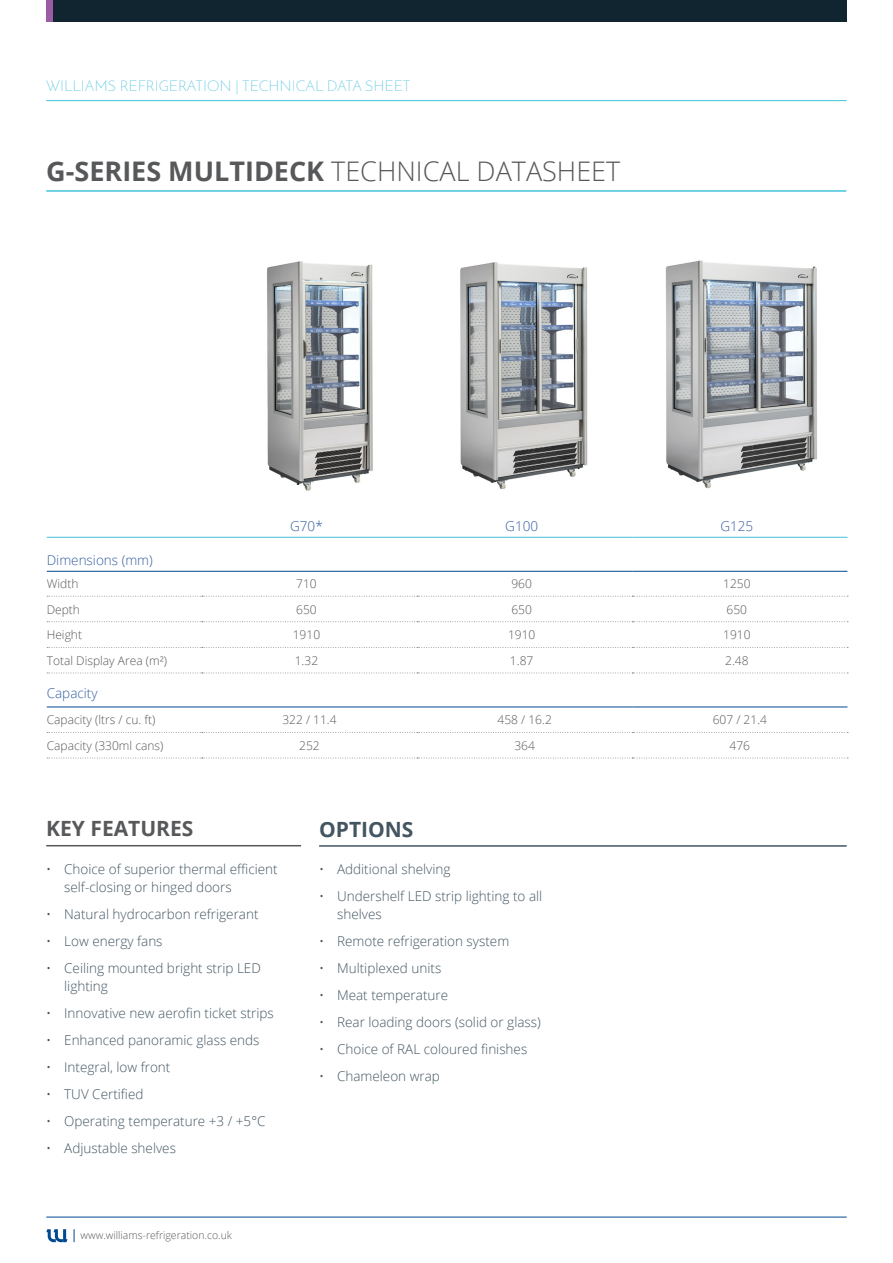
<style>
.page{position:relative;width:893px;height:1263px;background:#fff}
.page>*{position:absolute;margin:0;border:0;box-sizing:border-box;transform-origin:0 0}
.t1{font:300 27px "Open Sans";color:#57585a}
.t2{font:700 21px "Open Sans";color:#57585a}
.t3{font:700 21px "Open Sans";color:#435561}
.t4{font:300 15px "Josefin Sans";color:#6fcde3}
.t5{font:300 13.5px/18px "Open Sans";color:#435561}
.Table_H4{font:300 13.5px "Open Sans";color:#365fa0}
.Body{font:300 13.5px "Open Sans";color:#365fa0}
.TableBody_Data{font:300 12px "Open Sans";color:#57585a}
.t6{font:300 10.5px "Open Sans";color:#57585a}
.s1{font-weight:700}
</style>
<div class="page">
<hr style="left:46px;top:845px;width:255px;height:1px;background:#57585a">
<hr style="left:319px;top:845px;width:528px;height:2px;background:#435561">
<hr style="left:46px;top:190px;width:800px;height:2px;background:#42c3dc">
<hr style="left:46px;top:100px;width:801px;height:1px;background:#42c3dc">
<div style="left:53px;top:0;width:794px;height:21px;background:#112530"></div>
<div style="left:47px;top:0;width:6px;height:21px;background:#9b5ba5"></div>
<svg style="left:47px;top:596px;width:801px;height:1px"></svg>
<svg style="left:47px;top:621px;width:801px;height:1px"></svg>
<svg style="left:47px;top:647px;width:801px;height:1px"></svg>
<hr style="left:47px;top:571px;width:155px;height:1px;background:#014990">
<hr style="left:202px;top:571px;width:215px;height:1px;background:#014990">
<hr style="left:417px;top:571px;width:215px;height:1px;background:#014990">
<hr style="left:632px;top:571px;width:215px;height:1px;background:#014990">
<hr style="left:47px;top:537px;width:155px;height:1px;background:#42c3dc">
<hr style="left:202px;top:537px;width:215px;height:1px;background:#42c3dc">
<hr style="left:417px;top:537px;width:215px;height:1px;background:#42c3dc">
<hr style="left:632px;top:537px;width:215px;height:1px;background:#42c3dc">
<hr style="left:47px;top:707px;width:155px;height:1px;background:#014990">
<hr style="left:202px;top:707px;width:215px;height:1px;background:#014990">
<hr style="left:417px;top:707px;width:215px;height:1px;background:#014990">
<hr style="left:632px;top:707px;width:215px;height:1px;background:#014990">
<svg style="left:47px;top:732px;width:801px;height:1px"></svg>
<svg style="left:47px;top:758px;width:801px;height:1px"></svg>
<svg style="left:47px;top:672px;width:801px;height:1px"></svg>
<img style="left:267px;top:261px;width:106px;height:230px">
<img style="left:460px;top:262px;width:128px;height:228px">
<img style="left:665px;top:260px;width:152px;height:229px">
<hr style="left:46px;top:1217px;width:801px;height:1px;background:#014990">
<svg style="left:46px;top:1229px;width:22px;height:13px"></svg>
<svg style="left:74px;top:1229px;width:1px;height:13px"></svg>
<p class="t4" style="left:46px;top:77px;width:366px">WILLIAMS REFRIGERATION | TECHNICAL DATA SHEET</p>
<h1 class="t1" style="left:46px;top:153px;width:575px"><span class="s1">G-SERIES MULTIDECK</span> TECHNICAL DATASHEET</h1>
<p class="Body" style="left:290px;top:517px;width:34px">G70*</p>
<p class="Body" style="left:505px;top:517px;width:34px">G100</p>
<p class="Body" style="left:720px;top:517px;width:34px">G125</p>
<p class="Table_H4" style="left:47px;top:551px;width:108px">Dimensions (mm)</p>
<p class="TableBody_Data" style="left:47px;top:576px;width:33px">Width</p>
<p class="TableBody_Data" style="left:296px;top:576px;width:22px">710</p>
<p class="TableBody_Data" style="left:511px;top:576px;width:22px">960</p>
<p class="TableBody_Data" style="left:723px;top:576px;width:29px">1250</p>
<p class="TableBody_Data" style="left:47px;top:601px;width:35px">Depth</p>
<p class="TableBody_Data" style="left:296px;top:601px;width:22px">650</p>
<p class="TableBody_Data" style="left:511px;top:601px;width:22px">650</p>
<p class="TableBody_Data" style="left:727px;top:601px;width:22px">650</p>
<p class="TableBody_Data" style="left:47px;top:627px;width:37px">Height</p>
<p class="TableBody_Data" style="left:293px;top:627px;width:29px">1910</p>
<p class="TableBody_Data" style="left:508px;top:627px;width:29px">1910</p>
<p class="TableBody_Data" style="left:723px;top:627px;width:29px">1910</p>
<p class="TableBody_Data" style="left:47px;top:652px;width:122px">Total Display Area (m²)</p>
<p class="TableBody_Data" style="left:295px;top:652px;width:25px">1.32</p>
<p class="TableBody_Data" style="left:510px;top:652px;width:25px">1.87</p>
<p class="TableBody_Data" style="left:725px;top:652px;width:25px">2.48</p>
<p class="Table_H4" style="left:47px;top:684px;width:52px">Capacity</p>
<p class="TableBody_Data" style="left:47px;top:712px;width:110px">Capacity (ltrs / cu. ft)</p>
<p class="TableBody_Data" style="left:282px;top:712px;width:56px">322 / 11.4</p>
<p class="TableBody_Data" style="left:498px;top:712px;width:56px">458 / 16.2</p>
<p class="TableBody_Data" style="left:713px;top:712px;width:56px">607 / 21.4</p>
<p class="TableBody_Data" style="left:47px;top:737px;width:118px">Capacity (330ml cans)</p>
<p class="TableBody_Data" style="left:299px;top:737px;width:22px">252</p>
<p class="TableBody_Data" style="left:514px;top:737px;width:22px">364</p>
<p class="TableBody_Data" style="left:730px;top:737px;width:22px">476</p>
<h4 class="t2" style="left:46px;top:814px;width:149px">KEY FEATURES</h4>
<p class="t5" style="left:64px;top:860px;width:215px;text-indent:-18px">• Choice of superior thermal efficient self-closing or hinged doors</p>
<p class="t5" style="left:46px;top:905px;width:214px">• Natural hydrocarbon refrigerant</p>
<p class="t5" style="left:46px;top:932px;width:118px">• Low energy fans</p>
<p class="t5" style="left:64px;top:959px;width:198px;text-indent:-18px">• Ceiling mounted bright strip LED lighting</p>
<p class="t5" style="left:46px;top:1004px;width:229px">• Innovative new aerofin ticket strips</p>
<p class="t5" style="left:46px;top:1031px;width:215px">• Enhanced panoramic glass ends</p>
<p class="t5" style="left:46px;top:1058px;width:126px">• Integral, low front</p>
<p class="t5" style="left:46px;top:1085px;width:99px">• TUV Certified</p>
<p class="t5" style="left:46px;top:1112px;width:221px">• Operating temperature +3 / +5°C</p>
<p class="t5" style="left:46px;top:1139px;width:131px">• Adjustable shelves</p>
<p class="t6" style="left:81px;top:1228px;width:153px">www.williams-refrigeration.co.uk</p>
<h4 class="t3" style="left:319px;top:814px;width:96px">OPTIONS</h4>
<p class="t5" style="left:319px;top:860px;width:133px">• Additional shelving</p>
<p class="t5" style="left:337px;top:887px;width:207px;text-indent:-18px">• Undershelf LED strip lighting to all shelves</p>
<p class="t5" style="left:319px;top:932px;width:192px">• Remote refrigeration system</p>
<p class="t5" style="left:319px;top:959px;width:124px">• Multiplexed units</p>
<p class="t5" style="left:319px;top:986px;width:131px">• Meat temperature</p>
<p class="t5" style="left:319px;top:1013px;width:223px">• Rear loading doors (solid or glass)</p>
<p class="t5" style="left:319px;top:1040px;width:210px">• Choice of RAL coloured finishes</p>
<p class="t5" style="left:319px;top:1067px;width:122px">• Chameleon wrap</p>
</div>
